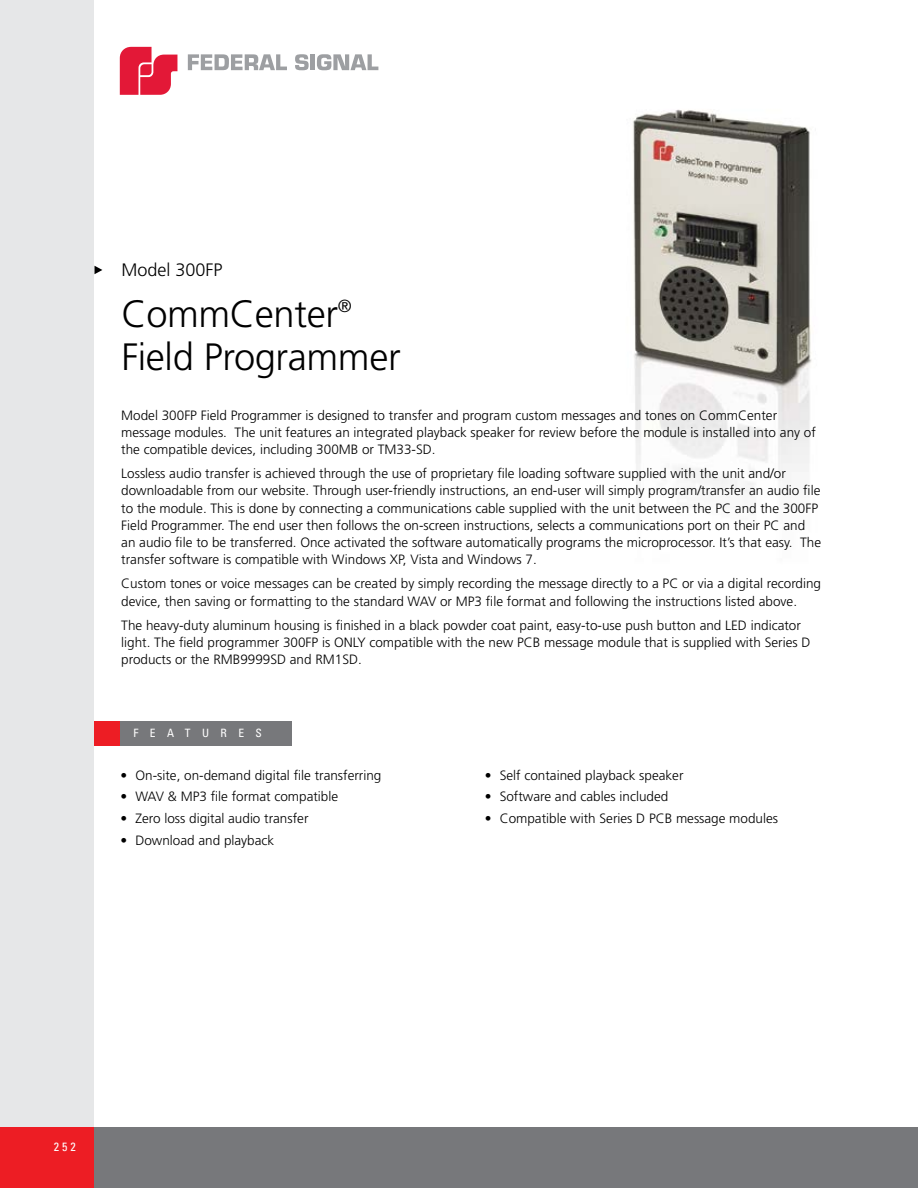
<style>
.page{position:relative;width:918px;height:1188px;background:#fff}
.page>*{position:absolute;margin:0;border:0;box-sizing:border-box;transform-origin:0 0}
.t1{font:300 38.1px/43.5px "Frutiger";letter-spacing:-.01em;color:#000}
.t2{font:300 18px "Frutiger";color:#000}
.t3{font:300 13.5px/17.2px "Frutiger";color:#000}
.t4{font:condensed 12px "Univers";color:#fff}
.t5{font:condensed 11.55px "Univers";letter-spacing:1em;color:#fff}
</style>
<div class="page">
<div style="left:94px;top:1127px;width:824px;height:61px;background:#77787b"></div>
<div style="left:0;top:0;width:94px;height:1188px;background:#e6e7e8"></div>
<div style="left:0;top:1127px;width:94px;height:61px;background:#ed1d24"></div>
<svg style="left:188px;top:54px;width:99px;height:16px"></svg>
<svg style="left:295px;top:54px;width:14px;height:16px"></svg>
<hr style="left:311px;top:54px;width:4px;height:16px;background:#9d9fa2">
<svg style="left:317px;top:54px;width:61px;height:16px"></svg>
<svg style="left:120px;top:47px;width:57px;height:48px"></svg>
<img style="left:633px;top:109px;width:179px;height:384px">
<div style="left:94px;top:721px;width:26px;height:25px;background:#ed1d24"></div>
<div style="left:120px;top:721px;width:171px;height:25px;background:#77787b"></div>
<svg style="left:94px;top:266px;width:8px;height:8px"></svg>
<h2 class="t2" style="left:121px;top:260px;width:103px">Model 300FP</h2>
<h1 class="t1" style="left:121px;top:292px;width:281px">CommCenter<sup>®<br></sup>Field Programmer</h1>
<p class="t3" style="left:121px;top:407px;width:696px">Model 300FP Field Programmer is designed to transfer and program custom messages and tones on CommCenter message modules. The unit features an integrated playback speaker for review before the module is installed into any of the compatible devices, including 300MB or TM33-SD.</p>
<p class="t3" style="left:121px;top:465px;width:701px">Lossless audio transfer is achieved through the use of proprietary file loading software supplied with the unit and/or downloadable from our website. Through user-friendly instructions, an end-user will simply program/transfer an audio file to the module. This is done by connecting a communications cable supplied with the unit between the PC and the 300FP Field Programmer. The end user then follows the on-screen instructions, selects a communications port on their PC and an audio file to be transferred. Once activated the software automatically programs the microprocessor. It’s that easy. The transfer software is compatible with Windows XP, Vista and Windows 7.</p>
<p class="t3" style="left:121px;top:575px;width:701px">Custom tones or voice messages can be created by simply recording the message directly to a PC or via a digital recording device, then saving or formatting to the standard WAV or MP3 file format and following the instructions listed above.</p>
<p class="t3" style="left:121px;top:617px;width:691px">The heavy-duty aluminum housing is finished in a black powder coat paint, easy-to-use push button and LED indicator light. The field programmer 300FP is ONLY compatible with the new PCB message module that is supplied with Series D products or the RMB9999SD and RM1SD.</p>
<p class="t5" style="left:133px;top:726px;width:130px">FEATURES</p>
<p class="t3" style="left:120px;top:767px;width:263px">• On-site, on-demand digital file transferring</p>
<p class="t3" style="left:120px;top:788px;width:219px">• WAV &amp; MP3 file format compatible</p>
<p class="t3" style="left:120px;top:810px;width:190px">• Zero loss digital audio transfer</p>
<p class="t3" style="left:120px;top:832px;width:155px">• Download and playback</p>
<p class="t3" style="left:485px;top:767px;width:200px">• Self contained playback speaker</p>
<p class="t3" style="left:485px;top:788px;width:185px">• Software and cables included</p>
<p class="t3" style="left:485px;top:810px;width:295px">• Compatible with Series D PCB message modules</p>
<p class="t4" style="left:54px;top:1139px;width:23px">252</p>
</div>
